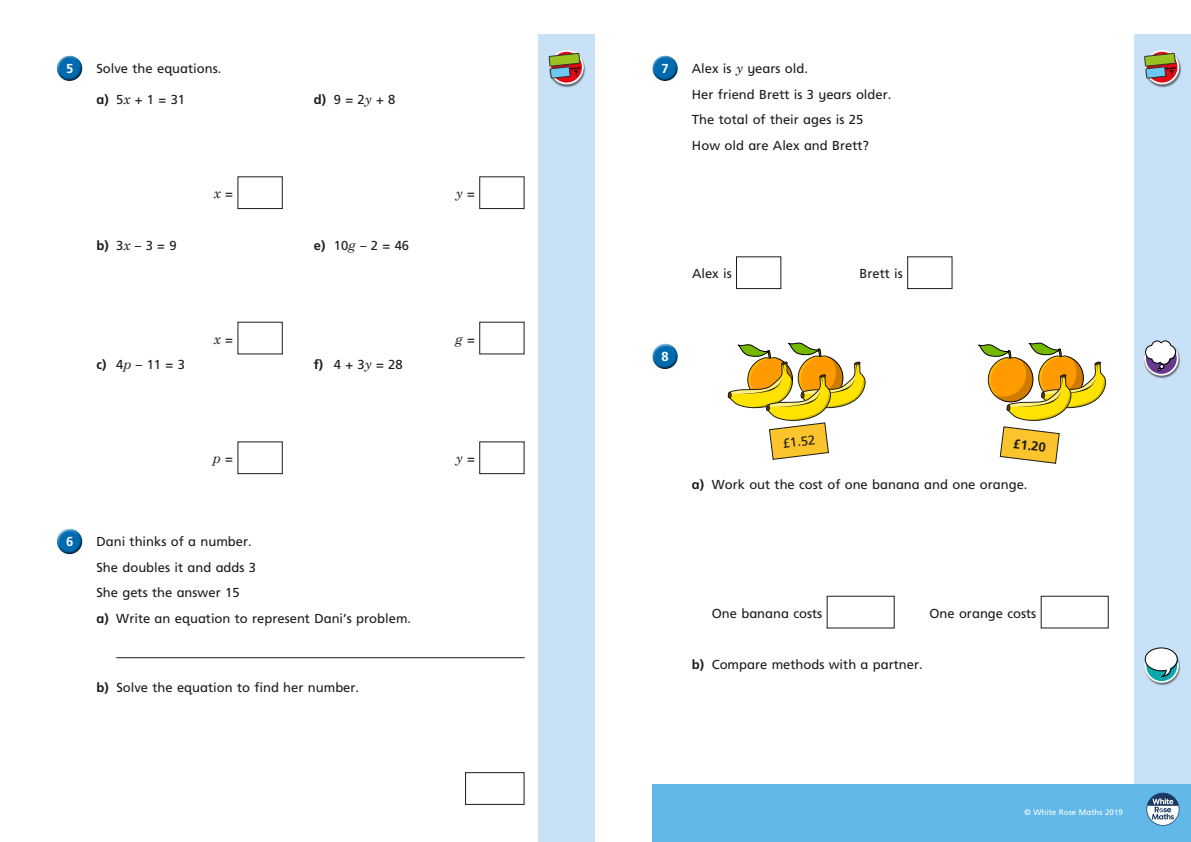
<style>
.page{position:relative;width:1191px;height:842px;background:#fff}
.page>*{position:absolute;margin:0;border:0;box-sizing:border-box;transform-origin:0 0}
.t1{font:italic 14px "Century Schoolbook";color:#1c1c1b}
.t2{font:13px/25.7px "Frutiger Inf";color:#1c1c1b}
.t3{font:700 13px "Frutiger Inf";color:#1c1c1b}
.t4{font:700 13px "Frutiger Inf";color:#fff}
.t5{font:8px "Frutiger Inf";color:#fff}
.s1{font-weight:700}
.s2{font-family:"Century Schoolbook";font-style:italic;font-size:14px}
.s3{font-family:"Frutiger Inf";font-style:normal;font-size:13px}
</style>
<div class="page">
<div style="left:539px;top:34px;width:99px;height:808px;background:#c8e1f6"></div>
<div style="left:1134px;top:34px;width:57px;height:808px;background:#c8e1f6"></div>
<div style="left:595px;top:0;width:43px;height:842px;background:#fff"></div>
<hr style="left:116px;top:657px;width:408px;height:1px;background:#1c1c1b">
<svg style="left:61px;top:55px;width:17px;height:4px"></svg>
<svg style="left:57px;top:59px;width:26px;height:22px"></svg>
<div style="left:237px;top:176px;width:46px;height:33px;border:1px solid #1c1c1b"></div>
<div style="left:479px;top:176px;width:45px;height:33px;border:1px solid #1c1c1b"></div>
<div style="left:237px;top:441px;width:46px;height:33px;border:1px solid #1c1c1b"></div>
<div style="left:479px;top:441px;width:45px;height:33px;border:1px solid #1c1c1b"></div>
<svg style="left:61px;top:528px;width:17px;height:4px"></svg>
<svg style="left:57px;top:532px;width:26px;height:23px"></svg>
<div style="left:465px;top:772px;width:59px;height:33px;border:1px solid #1c1c1b"></div>
<div style="left:652px;top:785px;width:539px;height:57px;background:#62b8e8"></div>
<svg style="left:1146px;top:793px;width:33px;height:33px"></svg>
<svg style="left:657px;top:55px;width:17px;height:4px"></svg>
<svg style="left:652px;top:59px;width:26px;height:22px"></svg>
<div style="left:736px;top:256px;width:45px;height:33px;border:1px solid #1c1c1b"></div>
<div style="left:907px;top:256px;width:45px;height:33px;border:1px solid #1c1c1b"></div>
<svg style="left:657px;top:343px;width:17px;height:4px"></svg>
<svg style="left:652px;top:347px;width:26px;height:22px"></svg>
<div style="left:826px;top:596px;width:68px;height:32px;border:1px solid #1c1c1b"></div>
<div style="left:1040px;top:596px;width:68px;height:32px;border:1px solid #1c1c1b"></div>
<img style="left:1144px;top:657px;width:37px;height:29px">
<svg style="left:1145px;top:649px;width:33px;height:33px"></svg>
<div style="left:1144px;top:648px;width:34px;height:35px;border:2px solid #fff;border-radius:50%"></div>
<svg style="left:1145px;top:648px;width:33px;height:29px"></svg>
<img style="left:552px;top:50px;width:34px;height:37px">
<svg style="left:550px;top:51px;width:33px;height:32px"></svg>
<div style="left:549px;top:50px;width:34px;height:34px;border:2px solid #fff;border-radius:50%"></div>
<svg style="left:549px;top:53px;width:31px;height:26px"></svg>
<img style="left:1148px;top:56px;width:33px;height:31px">
<svg style="left:1145px;top:51px;width:33px;height:32px"></svg>
<div style="left:1144px;top:50px;width:35px;height:34px;border:2px solid #fff;border-radius:50%"></div>
<svg style="left:1144px;top:50px;width:32px;height:29px"></svg>
<img style="left:1144px;top:349px;width:36px;height:30px">
<svg style="left:1145px;top:342px;width:32px;height:33px"></svg>
<div style="left:1144px;top:341px;width:34px;height:35px;border:2px solid #fff;border-radius:50%"></div>
<svg style="left:1145px;top:341px;width:31px;height:30px"></svg>
<svg style="left:727px;top:342px;width:138px;height:118px"></svg>
<svg style="left:978px;top:342px;width:127px;height:122px"></svg>
<p class="t4" style="left:66px;top:63px;width:9px">5</p>
<p class="t2" style="left:96px;top:57px;width:126px">Solve the equations.</p>
<p class="t2" style="left:96px;top:88px;width:90px"><span class="s1">a)</span> 5<span class="s2">x</span> + 1 = 31</p>
<p class="t2" style="left:314px;top:88px;width:83px"><span class="s1">d)</span> 9 = 2<span class="s2">y</span> + 8</p>
<p class="t1" style="left:214px;top:188px;width:21px">x <span class="s3">=</span></p>
<p class="t1" style="left:456px;top:188px;width:21px">y <span class="s3">=</span></p>
<p class="t2" style="left:96px;top:233px;width:82px"><span class="s1">b)</span> 3<span class="s2">x</span> – 3 = 9</p>
<p class="t2" style="left:314px;top:233px;width:97px"><span class="s1">e)</span> 10<span class="s2">g</span> – 2 = 46</p>
<p class="t1" style="left:214px;top:333px;width:21px">x <span class="s3">=</span></p>
<p class="t1" style="left:455px;top:333px;width:21px">g <span class="s3">=</span></p>
<p class="t2" style="left:96px;top:353px;width:90px"><span class="s1">c)</span> 4<span class="s2">p</span> – 11 = 3</p>
<p class="t2" style="left:314px;top:353px;width:90px"><span class="s1">f)</span> 4 + 3<span class="s2">y</span> = 28</p>
<p class="t1" style="left:213px;top:453px;width:22px">p <span class="s3">=</span></p>
<p class="t1" style="left:456px;top:453px;width:21px">y <span class="s3">=</span></p>
<p class="t4" style="left:66px;top:536px;width:9px">6</p>
<p class="t2" style="left:96px;top:530px;width:316px">Dani thinks of a number.<br>She doubles it and adds 3<br>She gets the answer 15<br><span class="s1">a)</span> Write an equation to represent Dani’s problem.</p>
<p class="t2" style="left:96px;top:675px;width:264px"><span class="s1">b)</span> Solve the equation to find her number.</p>
<p class="t4" style="left:661px;top:63px;width:9px">7</p>
<p class="t2" style="left:692px;top:57px;width:201px">Alex is <span class="s2">y</span> years old.<br>Her friend Brett is 3 years older.<br>The total of their ages is 25<br>How old are Alex and Brett?</p>
<p class="t2" style="left:692px;top:262px;width:41px">Alex is</p>
<p class="t2" style="left:859px;top:262px;width:45px">Brett is</p>
<p class="t4" style="left:661px;top:351px;width:9px">8</p>
<p class="t2" style="left:781px;top:432px;width:33px;rotate:-7deg">£1.52</p>
<p class="t3" style="left:1014px;top:438px;width:33px;rotate:7deg">£1.20</p>
<p class="t2" style="left:692px;top:473px;width:337px"><span class="s1">a)</span> Work out the cost of one banana and one orange.</p>
<p class="t2" style="left:712px;top:601px;width:112px">One banana costs</p>
<p class="t2" style="left:929px;top:601px;width:108px">One orange costs</p>
<p class="t2" style="left:692px;top:653px;width:232px"><span class="s1">b)</span> Compare methods with a partner.</p>
<p class="t5" style="left:1024px;top:809px;width:100px">© White Rose Maths 2019</p>
</div>
